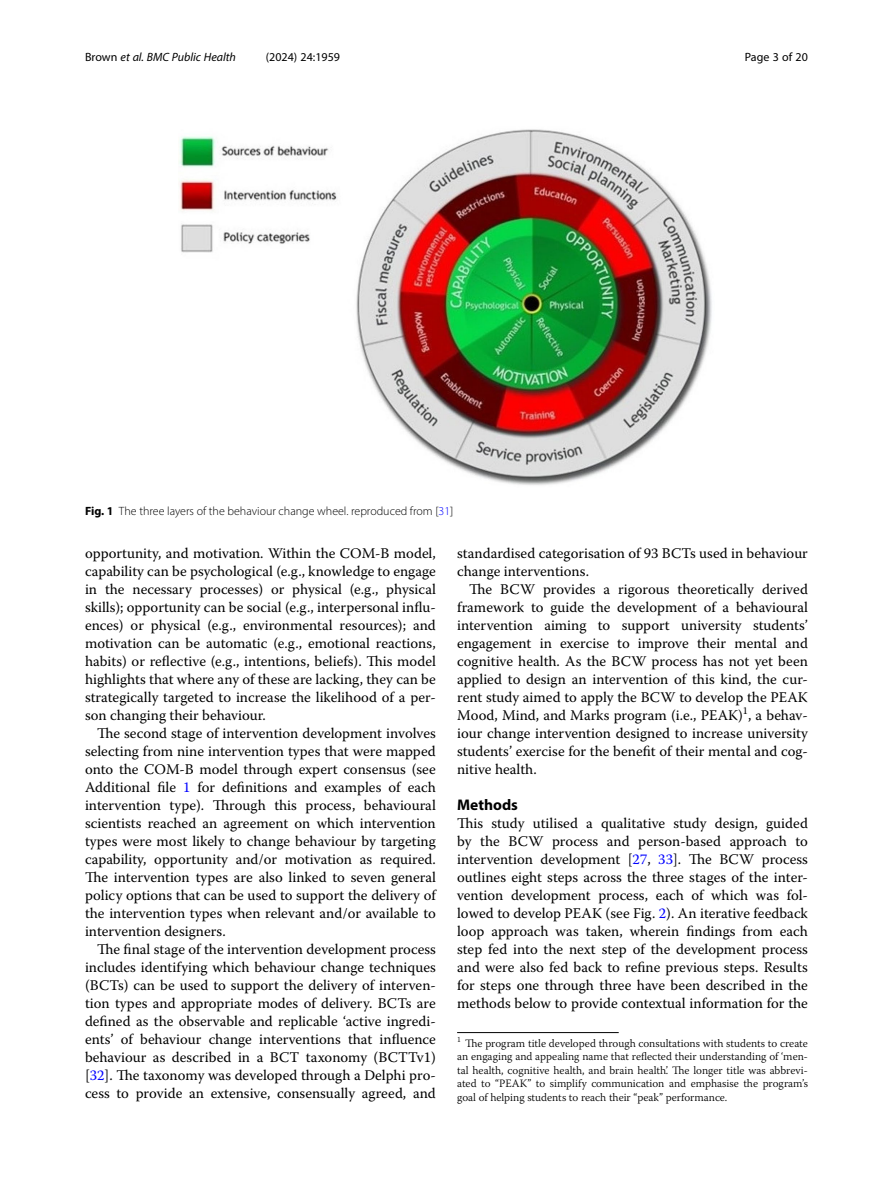
<style>
.page{position:relative;width:893px;height:1191px;background:#fff}
.page>*{position:absolute;margin:0;border:0;box-sizing:border-box;transform-origin:0 0}
.Head_1{font:700 15.45px "Myriad Pro";color:#000}
.Body_Text_Indent{font:14.7px/18px "Warnock Pro";color:#000;text-align:justify}
.Body_Text{font:14.7px/18px "Warnock Pro";color:#000;text-align:justify}
.Figure_Caption{font:300 12px "Myriad Pro";color:#000}
.t1{font:italic 12px "Myriad Pro";color:#000}
.t2{font:12px "Myriad Pro";color:#000}
.Footnote{font:300 11.25px/13.5px "Warnock Pro";color:#000;text-align:justify}
.s1{font-style:normal}
.s2{font-weight:700}
.s3{color:#00f}
</style>
<div class="page">
<hr style="left:457px;top:1032px;width:162px;height:1px;background:#000">
<img style="left:179px;top:129px;width:533px;height:356px">
<p class="t1" style="left:85px;top:50px;width:152px"><span class="s1">Brown</span> et al. BMC Public Health</p>
<p class="t2" style="left:266px;top:50px;width:76px">(2024) 24:1959</p>
<p class="t2" style="left:745px;top:50px;width:65px">Page 3 of 20</p>
<p class="Figure_Caption" style="left:85px;top:503px;width:370px"><span class="s2">Fig. 1</span> The three layers of the behaviour change wheel. reproduced from [<span class="s3">31</span>]</p>
<p class="Body_Text_Indent" style="left:85px;top:544px;width:352px">opportunity, and motivation. Within the COM-B model, capability can be psychological (e.g., knowledge to engage in the necessary processes) or physical (e.g., physical skills); opportunity can be social (e.g., interpersonal influ&shy;ences) or physical (e.g., environmental resources); and motivation can be automatic (e.g., emotional reactions, habits) or reflective (e.g., intentions, beliefs). This model highlights that where any of these are lacking, they can be strategically targeted to increase the likelihood of a per&shy;son changing their behaviour.</p>
<p class="Body_Text_Indent" style="left:85px;top:724px;width:352px;text-indent:12px">The second stage of intervention development involves selecting from nine intervention types that were mapped onto the COM-B model through expert consensus (see Additional file <span class="s3">1</span> for definitions and examples of each intervention type). Through this process, behavioural scientists reached an agreement on which intervention types were most likely to change behaviour by targeting capability, opportunity and/or motivation as required.<br>The intervention types are also linked to seven general policy options that can be used to support the delivery of the intervention types when relevant and/or available to intervention designers.</p>
<p class="Body_Text_Indent" style="left:85px;top:940px;width:352px;text-indent:12px">The final stage of the intervention development process includes identifying which behaviour change techniques (BCTs) can be used to support the delivery of interven&shy;tion types and appropriate modes of delivery. BCTs are defined as the observable and replicable ‘active ingredi&shy;ents’ of behaviour change interventions that influence behaviour as described in a BCT taxonomy (BCTTv1) [<span class="s3">32</span>]. The taxonomy was developed through a Delphi pro&shy;cess to provide an extensive, consensually agreed, and</p>
<p class="Body_Text_Indent" style="left:457px;top:544px;width:352px">standardised categorisation of 93 BCTs used in behaviour change interventions.</p>
<p class="Body_Text_Indent" style="left:457px;top:580px;width:352px;text-indent:12px">The BCW provides a rigorous theoretically derived framework to guide the development of a behavioural intervention aiming to support university students’ engagement in exercise to improve their mental and cognitive health. As the BCW process has not yet been applied to design an intervention of this kind, the cur&shy;rent study aimed to apply the BCW to develop the PEAK Mood, Mind, and Marks program (i.e., PEAK)<sup>1</sup>, a behav&shy;iour change intervention designed to increase university students’ exercise for the benefit of their mental and cog&shy;nitive health.</p>
<p class="Head_1" style="left:457px;top:795px;width:62px">Methods</p>
<p class="Body_Text" style="left:457px;top:814px;width:352px">This study utilised a qualitative study design, guided by the BCW process and person-based approach to intervention development [<span class="s3">27</span>, <span class="s3">33</span>]. The BCW process outlines eight steps across the three stages of the inter&shy;vention development process, each of which was fol&shy;lowed to develop PEAK (see Fig. <span class="s3">2</span>). An iterative feedback loop approach was taken, wherein findings from each step fed into the next step of the development process and were also fed back to refine previous steps. Results for steps one through three have been described in the methods below to provide contextual information for the</p>
<p class="Footnote" style="left:457px;top:1036px;width:352px"><sup>1</sup> The program title developed through consultations with students to create an engaging and appealing name that reflected their understanding of ‘men&shy;tal health, cognitive health, and brain health’. The longer title was abbrevi&shy;ated to “PEAK” to simplify communication and emphasise the program’s goal of helping students to reach their “peak” performance.</p>
</div>
